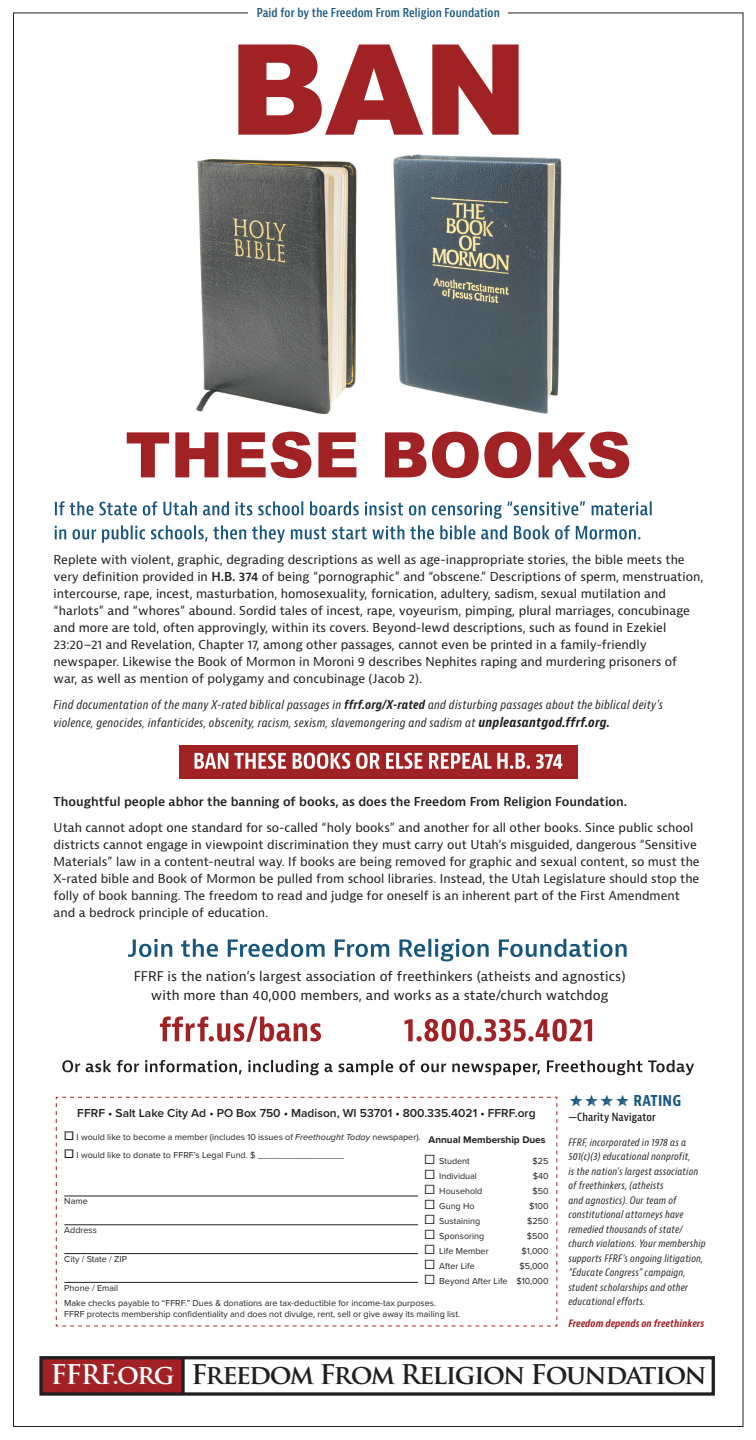
<style>
.page{position:relative;width:756px;height:1440px;background:#fff}
.page>*{position:absolute;margin:0;border:0;box-sizing:border-box;transform-origin:0 0}
.t1{font:700 26.5px "Trajan Pro";letter-spacing:-.06em;color:#231f20}
.t2{font:700 condensed 16px "Bernina Sans";letter-spacing:.01em;color:#17567d}
.t3{font:13px/19px "Bernina Sans";letter-spacing:.005em;color:#231f20;text-align:center}
.t4{font:12px/17px "Bernina Sans";color:#231f20}
.t5{font:italic condensed 12px/18px "Bernina Sans";letter-spacing:.025em;color:#231f20}
.t6{font:600 12px "Bernina Sans";color:#231f20}
.t7{font:600 12px "Proxima Nova";color:#231f20}
.t8{font:600 condensed 12px "Bernina Sans";letter-spacing:.01em;color:#17567d}
.t9{font:600 condensed 11px "Bernina Sans";letter-spacing:.01em;color:#231f20}
.t10{font:italic condensed 10px/14.5px "Bernina Sans";letter-spacing:.02em;color:#231f20}
.t11{font:italic 700 condensed 10px "Bernina Sans";letter-spacing:.01em;color:#a12225}
.t12{font:700 10px "Proxima Nova";color:#231f20}
.t13{font:9px/15px "Proxima Nova";color:#231f20}
.s1{font-weight:600}
.s2{font-weight:700}
.s3{font-weight:700;font-size:13px}
.s4{font-weight:600;font-size:15px}
.s5{font-style:italic}
.s6{font-size:16px}
.s7{color:#fff}
</style>
<div class="page">
<svg style="left:55px;top:1096px;width:503px;height:231px"></svg>
<hr style="left:64px;top:1196px;width:354px;height:1px;background:#231f20">
<hr style="left:64px;top:1225px;width:354px;height:1px;background:#231f20">
<hr style="left:64px;top:1253px;width:354px;height:1px;background:#231f20">
<hr style="left:64px;top:1282px;width:354px;height:1px;background:#231f20">
<img style="left:196px;top:154px;width:366px;height:278px">
<svg style="left:238px;top:44px;width:281px;height:91px"></svg>
<svg style="left:127px;top:432px;width:502px;height:46px"></svg>
<div style="left:179px;top:745px;width:399px;height:34px;background:#a12225"></div>
<svg style="left:195px;top:753px;width:367px;height:16px"></svg>
<div style="left:41px;top:1358px;width:142px;height:36px;background:#a12125"></div>
<div style="left:39px;top:1356px;width:676px;height:40px;border:3px solid #231f20"></div>
<svg style="left:181px;top:1358px;width:4px;height:36px"></svg>
<svg style="left:160px;top:1016px;width:432px;height:26px"></svg>
<svg style="left:62px;top:1060px;width:632px;height:15px"></svg>
<svg style="left:128px;top:939px;width:499px;height:22px"></svg>
<svg style="left:55px;top:525px;width:586px;height:18px"></svg>
<svg style="left:55px;top:501px;width:597px;height:18px"></svg>
<p class="t8" style="left:257px;top:5px;width:245px">Paid for by the Freedom From Religion Foundation</p>
<p class="t4" style="left:54px;top:551px;width:651px">Replete with violent, graphic, degrading descriptions as well as age-inappropriate stories, the bible meets the very definition provided in <span class="s1">H.B. 374</span> of being “pornographic” and “obscene.” Descriptions of sperm, menstruation, intercourse, rape, incest, masturbation, homosexuality, fornication, adultery, sadism, sexual mutilation and “harlots” and “whores” abound. Sordid tales of incest, rape, voyeurism, pimping, plural marriages, concubinage and more are told, often approvingly, within its covers. Beyond-lewd descriptions, such as found in Ezekiel 23:20–21 and Revelation, Chapter 17, among other passages, cannot even be printed in a family-friendly newspaper. Likewise the Book of Mormon in Moroni 9 describes Nephites raping and murdering prisoners of war, as well as mention of polygamy and concubinage (Jacob 2).</p>
<p class="t5" style="left:54px;top:696px;width:611px">Find documentation of the many X-rated biblical passages in <span class="s2">ffrf.org/X-rated</span> and disturbing passages about the biblical deity’s violence, genocides, infanticides, obscenity, racism, sexism, slavemongering and sadism at <span class="s3">unpleasantgod.ffrf.org.</span></p>
<p class="t6" style="left:54px;top:794px;width:575px">Thoughtful people abhor the banning of books, as does the Freedom From Religion Foundation.</p>
<p class="t4" style="left:54px;top:819px;width:648px">Utah cannot adopt one standard for so-called “holy books” and another for all other books. Since public school districts cannot engage in viewpoint discrimination they must carry out Utah’s misguided, dangerous “Sensitive Materials” law in a content-neutral way. If books are being removed for graphic and sexual content, so must the X-rated bible and Book of Mormon be pulled from school libraries. Instead, the Utah Legislature should stop the folly of book banning. The freedom to read and judge for oneself is an inherent part of the First Amendment and a bedrock principle of education.</p>
<p class="t3" style="left:134px;top:967px;width:493px">FFRF is the nation’s largest association of freethinkers (atheists and agnostics) with more than 40,000 members, and works as a state/church watchdog</p>
<p class="t7" style="left:77px;top:1104px;width:460px">FFRF • Salt Lake City Ad • PO Box 750 • Madison, WI 53701 • 800.335.4021 • FFRF.org</p>
<p class="t13" style="left:64px;top:1127px;width:358px;line-height:18px"><span class="s4">☐</span> I would like to become a member (includes 10 issues of <span class="s5">Freethought Today</span> newspaper). <span class="s4">☐</span> I would like to donate to FFRF’s Legal Fund. $ _________________</p>
<p class="t12" style="left:429px;top:1132px;width:119px">Annual Membership Dues</p>
<p class="t13" style="left:425px;top:1153px;width:47px"><span class="s6">☐</span> Student</p>
<p class="t13" style="left:533px;top:1153px;width:17px">$25</p>
<p class="t13" style="left:425px;top:1168px;width:54px"><span class="s6">☐</span> Individual</p>
<p class="t13" style="left:533px;top:1168px;width:17px">$40</p>
<p class="t13" style="left:425px;top:1183px;width:59px"><span class="s6">☐</span> Household</p>
<p class="t13" style="left:532px;top:1183px;width:18px">$50</p>
<p class="t13" style="left:425px;top:1198px;width:52px"><span class="s6">☐</span> Gung Ho</p>
<p class="t13" style="left:529px;top:1198px;width:21px">$100</p>
<p class="t13" style="left:425px;top:1213px;width:57px"><span class="s6">☐</span> Sustaining</p>
<p class="t13" style="left:527px;top:1213px;width:23px">$250</p>
<p class="t13" style="left:425px;top:1228px;width:61px"><span class="s6">☐</span> Sponsoring</p>
<p class="t13" style="left:527px;top:1228px;width:23px">$500</p>
<p class="t13" style="left:425px;top:1243px;width:66px"><span class="s6">☐</span> Life Member</p>
<p class="t13" style="left:522px;top:1243px;width:28px">$1,000</p>
<p class="t13" style="left:425px;top:1258px;width:52px"><span class="s6">☐</span> After Life</p>
<p class="t13" style="left:64px;top:1193px;width:25px">Name</p>
<p class="t13" style="left:64px;top:1222px;width:34px">Address</p>
<p class="t13" style="left:64px;top:1251px;width:64px">City / State / ZIP</p>
<p class="t13" style="left:64px;top:1280px;width:55px">Phone / Email</p>
<p class="t13" style="left:425px;top:1258px;width:125px;text-align:right">$5,000<br><span class="s6">☐</span> Beyond After Life $10,000</p>
<p class="t13" style="left:64px;top:1297px;width:397px;line-height:10.8px">Make checks payable to “FFRF.” Dues &amp; donations are tax-deductible for income-tax purposes.<br>FFRF protects membership confidentiality and does not divulge, rent, sell or give away its mailing list.</p>
<h2 class="t2" style="left:634px;top:1090px;width:49px">RATING</h2>
<p class="t9" style="left:568px;top:1110px;width:89px">—Charity Navigator</p>
<p class="t10" style="left:568px;top:1135px;width:139px">FFRF, incorporated in 1978 as a<br>501(c)(3) educational nonprofit,<br>is the nation’s largest association of freethinkers, (atheists<br>and agnostics). Our team of constitutional attorneys have remedied thousands of state/ church violations. Your membership supports FFRF’s ongoing litigation, “Educate Congress” campaign, student scholarships and other educational efforts.</p>
<p class="t11" style="left:568px;top:1317px;width:137px">Freedom depends on freethinkers</p>
<h1 class="t1" style="left:50px;top:1358px;width:658px"><span class="s7">FFRF.org</span> Freedom From Religion Foundation</h1>
</div>
